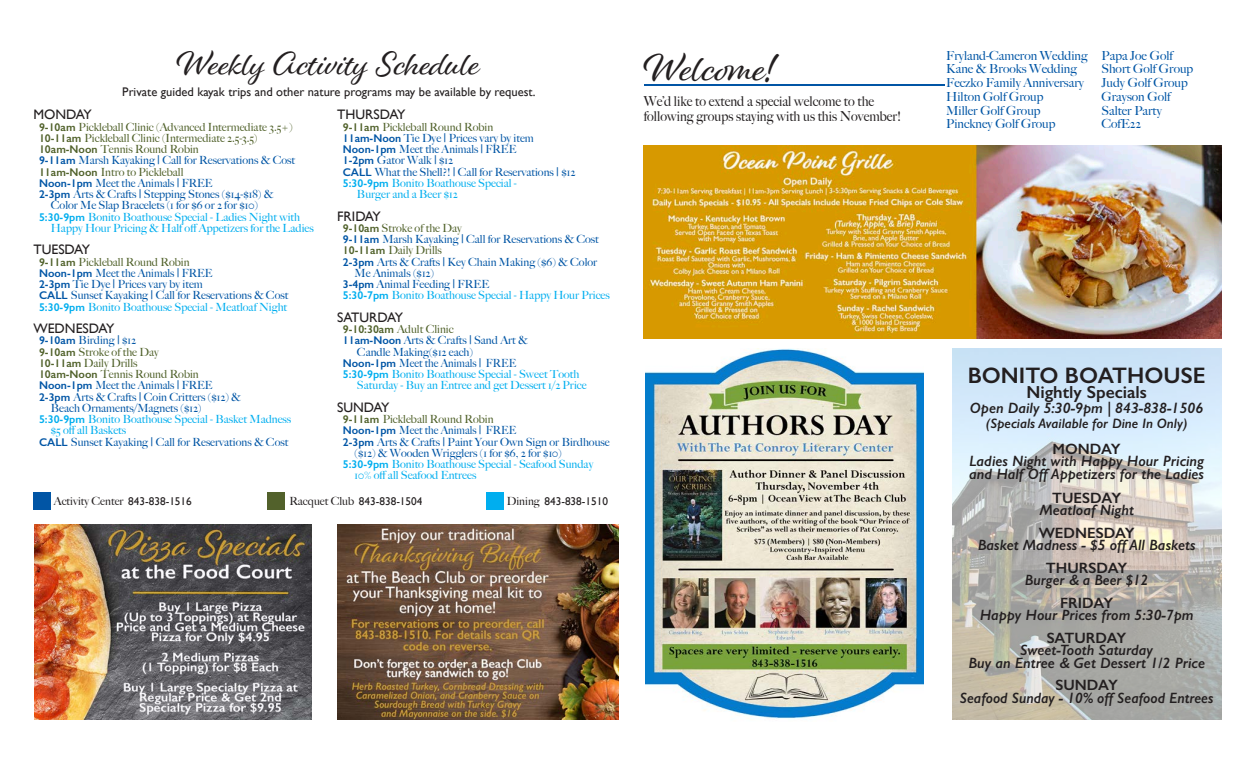
<style>
.page{position:relative;width:1260px;height:765px;background:#fff}
.page>*{position:absolute;margin:0;border:0;box-sizing:border-box;transform-origin:0 0}
.t1{font:40px "Alisha";color:#231f20}
.t2{font:35px "Alisha";color:#231f20}
.t3{font:600 22.5px "Gill Sans";color:#231f20}
.t4{font:600 17.5px "Gill Sans";color:#231f20}
.t5{font:italic 600 15px "Gill Sans";color:#231f20}
.t6{font:600 15px "Gill Sans";color:#231f20}
.t7{font:600 15px "Gill Sans";letter-spacing:-.02em;color:#231f20}
.t8{font:500 13.75px "Big Caslon";color:#231f20;scale:.95 1}
.t9{font:13.75px "Gill Sans";color:#231f20}
.t10{font:italic 600 13.75px "Gill Sans";color:#231f20}
.t11{font:500 12.5px "Big Caslon";color:#0155a5}
.t12{font:12.5px "Gill Sans";color:#231f20}
.t13{font:500 11.25px "Big Caslon";color:#0155a5}
.t14{font:500 11.25px "Big Caslon";color:#00aeef}
.t15{font:500 11.25px "Big Caslon";color:#50612a}
.t16{font:500 11.25px "Big Caslon";color:#0155a5;scale:.95 1}
.t17{font:11.25px "Gill Sans";color:#231f20}
.t18{font:500 11.25px "Big Caslon";color:#231f20}
.s1{font-family:"Gill Sans";font-weight:600}
.s2{font-family:"Gill Sans";font-weight:400}
.s3{font-family:"Big Caslon";font-weight:500}
</style>
<div class="page">
<img style="left:644px;top:145px;width:577px;height:194px">
<img style="left:952px;top:349px;width:269px;height:371px">
<div style="left:33px;top:492px;width:17px;height:17px;background:#0155a5"></div>
<div style="left:267px;top:492px;width:17px;height:17px;background:#52612b"></div>
<div style="left:486px;top:492px;width:17px;height:17px;background:#00aeef"></div>
<img style="left:646px;top:349px;width:277px;height:371px">
<img style="left:338px;top:525px;width:281px;height:195px">
<img style="left:34px;top:525px;width:278px;height:195px">
<hr style="left:644px;top:84px;width:301px;height:2px;background:#0155a5">
<p class="t2" style="left:177px;top:43px;width:305px">Weekly Activity Schedule</p>
<p class="t12" style="left:122px;top:85px;width:415px">Private guided kayak trips and other nature programs may be available by request.</p>
<p class="t9" style="left:33px;top:107px;width:60px">MONDAY</p>
<p class="t15" style="left:39px;top:117px;width:255px"><span class="s1">9-10am</span> Pickleball Clinic (Advanced Intermediate 3.5+)</p>
<p class="t15" style="left:39px;top:129px;width:220px"><span class="s1">10-11am</span> Pickleball Clinic (Intermediate 2.5-3.5)</p>
<p class="t15" style="left:39px;top:140px;width:161px"><span class="s1">10am-Noon</span> Tennis Round Robin</p>
<p class="t13" style="left:39px;top:151px;width:258px"><span class="s1">9-11am</span> Marsh Kayaking | Call for Reservations &amp; Cost</p>
<p class="t15" style="left:39px;top:162px;width:146px"><span class="s1">11am-Noon</span> Intro to Pickleball</p>
<p class="t13" style="left:39px;top:174px;width:175px"><span class="s1">Noon-1pm</span> Meet the Animals | FREE</p>
<p class="t13" style="left:39px;top:185px;width:236px"><span class="s1">2-3pm</span> Arts &amp; Crafts | Stepping Stones ($14-$18) &amp;</p>
<p class="t13" style="left:51px;top:196px;width:209px">Color Me Slap Bracelets (1 for $6 or 2 for $10)</p>
<p class="t14" style="left:39px;top:207px;width:263px"><span class="s1">5:30-9pm</span> Bonito Boathouse Special - Ladies Night with</p>
<p class="t14" style="left:51px;top:219px;width:264px">Happy Hour Pricing &amp; Half off Appetizers for the Ladies</p>
<p class="t9" style="left:33px;top:242px;width:58px">TUESDAY</p>
<p class="t15" style="left:39px;top:252px;width:152px"><span class="s1">9-11am</span> Pickleball Round Robin</p>
<p class="t13" style="left:39px;top:264px;width:175px"><span class="s1">Noon-1pm</span> Meet the Animals | FREE</p>
<p class="t13" style="left:39px;top:275px;width:165px"><span class="s1">2-3pm</span> Tie Dye | Prices vary by item</p>
<p class="t13" style="left:39px;top:286px;width:251px"><span class="s1">CALL</span> Sunset Kayaking | Call for Reservations &amp; Cost</p>
<p class="t14" style="left:39px;top:297px;width:250px"><span class="s1">5:30-9pm</span> Bonito Boathouse Special - Meatloaf Night</p>
<p class="t9" style="left:33px;top:320px;width:82px">WEDNESDAY</p>
<p class="t13" style="left:39px;top:331px;width:98px"><span class="s1">9-10am</span> Birding | $12</p>
<p class="t15" style="left:39px;top:342px;width:121px"><span class="s1">9-10am</span> Stroke of the Day</p>
<p class="t15" style="left:39px;top:354px;width:100px"><span class="s1">10-11am</span> Daily Drills</p>
<p class="t15" style="left:39px;top:365px;width:161px"><span class="s1">10am-Noon</span> Tennis Round Robin</p>
<p class="t13" style="left:39px;top:376px;width:175px"><span class="s1">Noon-1pm</span> Meet the Animals | FREE</p>
<p class="t13" style="left:39px;top:387px;width:203px"><span class="s1">2-3pm</span> Arts &amp; Crafts | Coin Critters ($12) &amp;</p>
<p class="t13" style="left:51px;top:399px;width:152px">Beach Ornaments/Magnets ($12)</p>
<p class="t14" style="left:39px;top:410px;width:254px"><span class="s1">5:30-9pm</span> Bonito Boathouse Special - Basket Madness</p>
<p class="t14" style="left:51px;top:421px;width:77px">$5 off all Baskets</p>
<p class="t13" style="left:39px;top:432px;width:251px"><span class="s1">CALL</span> Sunset Kayaking | Call for Reservations &amp; Cost</p>
<p class="t9" style="left:337px;top:107px;width:70px">THURSDAY</p>
<p class="t15" style="left:343px;top:117px;width:152px"><span class="s1">9-11am</span> Pickleball Round Robin</p>
<p class="t13" style="left:343px;top:129px;width:193px"><span class="s1">11am-Noon</span> Tie Dye | Prices vary by item</p>
<p class="t13" style="left:343px;top:140px;width:175px"><span class="s1">Noon-1pm</span> Meet the Animals | FREE</p>
<p class="t13" style="left:343px;top:151px;width:112px"><span class="s1">1-2pm</span> Gator Walk | $12</p>
<p class="t13" style="left:343px;top:162px;width:234px"><span class="s1">CALL</span> What the Shell?! | Call for Reservations | $12</p>
<p class="t14" style="left:343px;top:174px;width:176px"><span class="s1">5:30-9pm</span> Bonito Boathouse Special -</p>
<p class="t14" style="left:357px;top:185px;width:102px">Burger and a Beer $12</p>
<p class="t9" style="left:337px;top:208px;width:45px">FRIDAY</p>
<p class="t15" style="left:343px;top:219px;width:121px"><span class="s1">9-10am</span> Stroke of the Day</p>
<p class="t13" style="left:343px;top:230px;width:258px"><span class="s1">9-11am</span> Marsh Kayaking | Call for Reservations &amp; Cost</p>
<p class="t15" style="left:343px;top:241px;width:101px"><span class="s1">10-11am</span> Daily Drills</p>
<p class="t13" style="left:343px;top:252px;width:256px"><span class="s1">2-3pm</span> Arts &amp; Crafts | Key Chain Making ($6) &amp; Color</p>
<p class="t13" style="left:355px;top:264px;width:81px">Me Animals ($12)</p>
<p class="t13" style="left:343px;top:275px;width:148px"><span class="s1">3-4pm</span> Animal Feeding | FREE</p>
<p class="t14" style="left:343px;top:286px;width:269px"><span class="s1">5:30-7pm</span> Bonito Boathouse Special - Happy Hour Prices</p>
<p class="t9" style="left:337px;top:309px;width:67px">SATURDAY</p>
<p class="t15" style="left:343px;top:320px;width:112px"><span class="s1">9-10:30am</span> Adult Clinic</p>
<p class="t13" style="left:343px;top:331px;width:187px"><span class="s1">11am-Noon</span> Arts &amp; Crafts | Sand Art &amp;</p>
<p class="t13" style="left:357px;top:342px;width:118px">Candle Making($12 each)</p>
<p class="t16" style="left:343px;top:354px;width:184px"><span class="s1">Noon-1pm</span> Meet the Animals | FREE</p>
<p class="t14" style="left:343px;top:365px;width:238px"><span class="s1">5:30-9pm</span> Bonito Boathouse Special - Sweet Tooth</p>
<p class="t14" style="left:357px;top:376px;width:231px">Saturday - Buy an Entree and get Dessert 1/2 Price</p>
<p class="t9" style="left:337px;top:399px;width:54px">SUNDAY</p>
<p class="t15" style="left:343px;top:410px;width:152px"><span class="s1">9-11am</span> Pickleball Round Robin</p>
<p class="t16" style="left:343px;top:421px;width:184px"><span class="s1">Noon-1pm</span> Meet the Animals | FREE</p>
<p class="t13" style="left:343px;top:432px;width:268px"><span class="s1">2-3pm</span> Arts &amp; Crafts | Paint Your Own Sign or Birdhouse</p>
<p class="t13" style="left:355px;top:444px;width:209px">($12) &amp; Wooden Wrigglers (1 for $6, 2 for $10)</p>
<p class="t14" style="left:343px;top:455px;width:252px"><span class="s1">5:30-9pm</span> Bonito Boathouse Special - Seafood Sunday</p>
<p class="t14" style="left:355px;top:466px;width:123px">10% off all Seafood Entrees</p>
<p class="t18" style="left:54px;top:492px;width:140px">Activity Center <span class="s2">843-838-1516</span></p>
<p class="t17" style="left:289px;top:495px;width:135px"><span class="s3">Racquet Club</span> 843-838-1504</p>
<p class="t17" style="left:507px;top:495px;width:103px"><span class="s3">Dining</span> 843-838-1510</p>
<p class="t1" style="left:644px;top:44px;width:133px">Welcome!</p>
<p class="t8" style="left:644px;top:90px;width:244px">We’d like to extend a special welcome to the</p>
<p class="t8" style="left:644px;top:105px;width:272px">following groups staying with us this November!</p>
<p class="t11" style="left:946px;top:45px;width:143px">Fryland-Cameron Wedding</p>
<p class="t11" style="left:946px;top:59px;width:132px">Kane &amp; Brooks Wedding</p>
<p class="t11" style="left:946px;top:73px;width:139px">Feczko Family Anniversary</p>
<p class="t11" style="left:946px;top:86px;width:99px">Hilton Golf Group</p>
<p class="t11" style="left:946px;top:100px;width:96px">Miller Golf Group</p>
<p class="t11" style="left:946px;top:114px;width:111px">Pinckney Golf Group</p>
<p class="t11" style="left:1102px;top:45px;width:73px">Papa Joe Golf</p>
<p class="t11" style="left:1102px;top:59px;width:93px">Short Golf Group</p>
<p class="t11" style="left:1102px;top:73px;width:88px">Judy Golf Group</p>
<p class="t11" style="left:1102px;top:86px;width:71px">Grayson Golf</p>
<p class="t11" style="left:1102px;top:100px;width:62px">Salter Party</p>
<p class="t11" style="left:1102px;top:114px;width:41px">CofE22</p>
<p class="t3" style="left:968px;top:361px;width:239px">BONITO BOATHOUSE</p>
<p class="t4" style="left:1026px;top:381px;width:122px">Nightly Specials</p>
<p class="t5" style="left:970px;top:398px;width:235px">Open Daily 5:30-9pm | 843-838-1506</p>
<p class="t10" style="left:986px;top:415px;width:202px">(Specials Available for Dine In Only)</p>
<p class="t6" style="left:1053px;top:440px;width:70px">MONDAY</p>
<p class="t5" style="left:969px;top:452px;width:236px">Ladies Night with Happy Hour Pricing</p>
<p class="t5" style="left:969px;top:465px;width:236px">and Half Off Appetizers for the Ladies</p>
<p class="t6" style="left:1052px;top:488px;width:71px">TUESDAY</p>
<p class="t5" style="left:1039px;top:501px;width:96px">Meatloaf Night</p>
<p class="t6" style="left:1039px;top:523px;width:98px">WEDNESDAY</p>
<p class="t5" style="left:978px;top:536px;width:219px">Basket Madness - $5 off All Baskets</p>
<p class="t6" style="left:1046px;top:558px;width:83px">THURSDAY</p>
<p class="t5" style="left:1025px;top:571px;width:125px">Burger &amp; a Beer $12</p>
<p class="t6" style="left:1060px;top:593px;width:55px">FRIDAY</p>
<p class="t5" style="left:980px;top:606px;width:216px">Happy Hour Prices from 5:30-7pm</p>
<p class="t7" style="left:1047px;top:628px;width:81px">SATURDAY</p>
<p class="t5" style="left:1020px;top:641px;width:134px">Sweet-Tooth Saturday</p>
<p class="t5" style="left:968px;top:653px;width:238px">Buy an Entree &amp; Get Dessert 1/2 Price</p>
<p class="t6" style="left:1055px;top:676px;width:64px">SUNDAY</p>
<p class="t5" style="left:960px;top:688px;width:255px">Seafood Sunday - 10% off Seafood Entrees</p>
</div>
